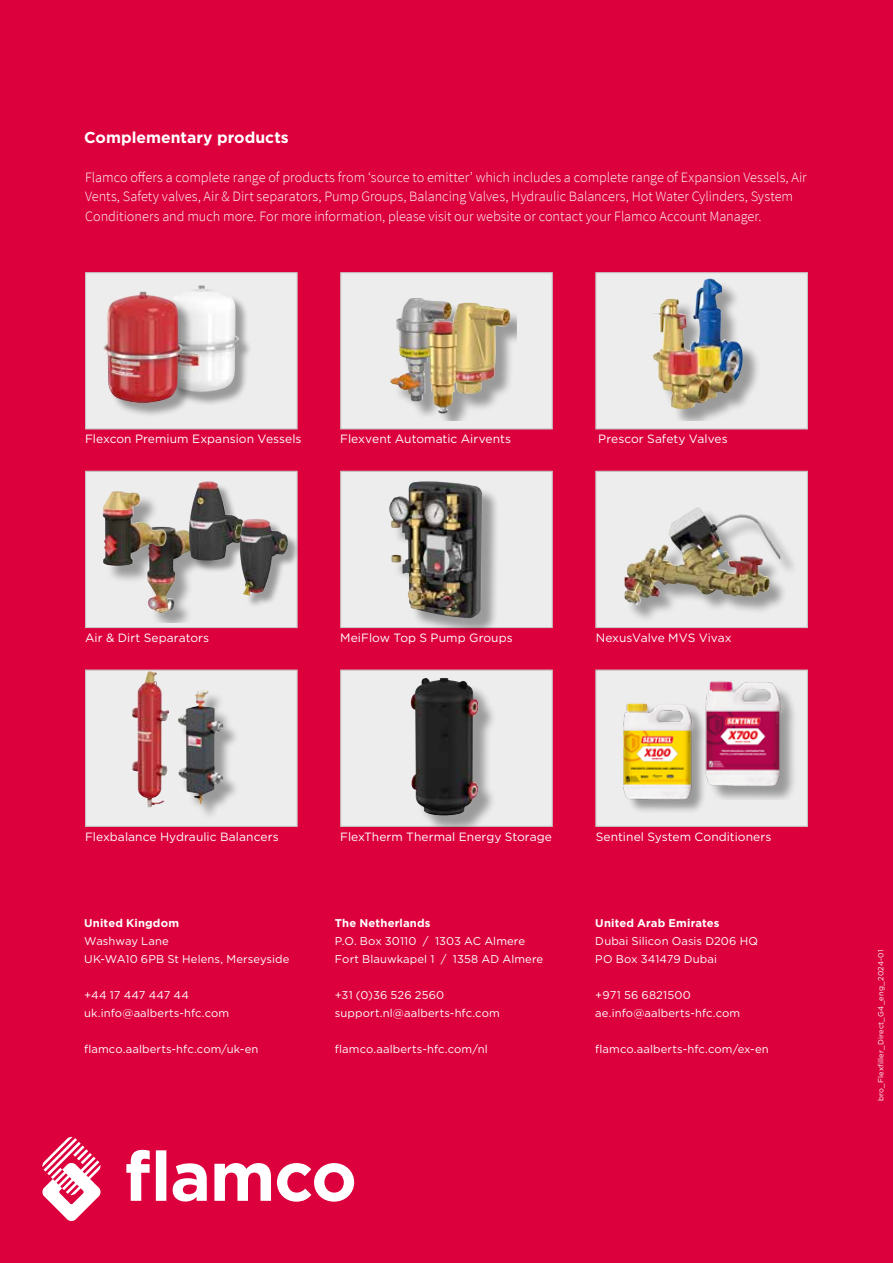
<style>
.page{position:relative;width:893px;height:1263px;background:#dc013d}
.page>*{position:absolute;margin:0;border:0;box-sizing:border-box;transform-origin:0 0}
.t1{font:700 15.75px "Gotham";color:#fff}
.t2{font:300 14.25px/19.5px "Source Sans Pro";color:#fff}
.t3{font:12px "Gotham";letter-spacing:.005em;color:#fff}
.t4{font:11.25px/18px "Gotham";letter-spacing:.01em;color:#fff}
.t5{font:700 11.25px "Gotham";letter-spacing:.01em;color:#fff}
.t6{font:7.5px "Gotham";letter-spacing:.015em;color:#fff}
</style>
<div class="page">
<div style="left:340px;top:669px;width:213px;height:158px;background:#ededed;border:1px solid #c6c6c6"></div>
<div style="left:85px;top:669px;width:213px;height:158px;background:#ededed;border:1px solid #c6c6c6"></div>
<div style="left:340px;top:272px;width:213px;height:157px;background:#ededed;border:1px solid #c6c6c6"></div>
<div style="left:595px;top:272px;width:213px;height:157px;background:#ededed;border:1px solid #c6c6c6"></div>
<div style="left:85px;top:272px;width:213px;height:157px;background:#ededed;border:1px solid #c6c6c6"></div>
<div style="left:595px;top:471px;width:213px;height:157px;background:#ededed;border:1px solid #c6c6c6"></div>
<div style="left:85px;top:471px;width:213px;height:157px;background:#ededed;border:1px solid #c6c6c6"></div>
<div style="left:595px;top:669px;width:213px;height:158px;background:#ededed;border:1px solid #c6c6c6"></div>
<div style="left:340px;top:471px;width:213px;height:157px;background:#ededed;border:1px solid #c6c6c6"></div>
<div style="left:169px;top:288px;width:84px;height:118px;background:#000;opacity:.35"></div>
<img style="left:169px;top:286px;width:70px;height:106px">
<div style="left:105px;top:293px;width:92px;height:125px;background:#000;opacity:.35"></div>
<img style="left:103px;top:292px;width:79px;height:111px">
<div style="left:393px;top:300px;width:123px;height:120px;background:#000;opacity:.35"></div>
<img style="left:390px;top:298px;width:123px;height:116px">
<div style="left:655px;top:281px;width:106px;height:139px;background:#000;opacity:.35"></div>
<img style="left:652px;top:278px;width:91px;height:131px">
<div style="left:150px;top:529px;width:72px;height:94px;background:#000;opacity:.35"></div>
<img style="left:148px;top:529px;width:56px;height:84px">
<div style="left:105px;top:493px;width:80px;height:92px;background:#000;opacity:.35"></div>
<img style="left:103px;top:491px;width:63px;height:75px">
<div style="left:191px;top:483px;width:67px;height:90px;background:#000;opacity:.35"></div>
<img style="left:189px;top:481px;width:56px;height:79px">
<div style="left:242px;top:520px;width:59px;height:88px;background:#000;opacity:.35"></div>
<img style="left:240px;top:518px;width:48px;height:78px">
<div style="left:391px;top:483px;width:108px;height:152px;background:#000;opacity:.35"></div>
<img style="left:389px;top:481px;width:93px;height:137px">
<div style="left:627px;top:509px;width:172px;height:115px;background:#000;opacity:.35"></div>
<img style="left:625px;top:507px;width:72px;height:99px">
<img style="left:132px;top:671px;width:38px;height:136px">
<div style="left:180px;top:691px;width:60px;height:130px;background:#000;opacity:.35"></div>
<img style="left:178px;top:690px;width:45px;height:114px">
<div style="left:626px;top:705px;width:81px;height:109px;background:#e7e7e7"></div>
<img style="left:623px;top:703px;width:79px;height:107px">
<img style="left:686px;top:669px;width:113px;height:130px">
<div style="left:413px;top:681px;width:84px;height:153px;background:#000;opacity:.35"></div>
<img style="left:411px;top:678px;width:68px;height:138px">
<svg style="left:126px;top:1150px;width:40px;height:51px"></svg>
<svg style="left:173px;top:1163px;width:34px;height:38px"></svg>
<svg style="left:214px;top:1163px;width:57px;height:38px"></svg>
<svg style="left:277px;top:1163px;width:77px;height:39px"></svg>
<svg style="left:42px;top:1137px;width:59px;height:84px"></svg>
<h1 class="t1" style="left:84px;top:128px;width:206px">Complementary products</h1>
<p class="t2" style="left:85px;top:167px;width:723px">Flamco offers a complete range of products from ‘source to emitter’ which includes a complete range of Expansion Vessels, Air<br>Vents, Safety valves, Air &amp; Dirt separators, Pump Groups, Balancing Valves, Hydraulic Balancers, Hot Water Cylinders, System<br>Conditioners and much more. For more information, please visit our website or contact your Flamco Account Manager.</p>
<p class="t3" style="left:85px;top:432px;width:218px">Flexcon Premium Expansion Vessels</p>
<p class="t3" style="left:340px;top:432px;width:172px">Flexvent Automatic Airvents</p>
<p class="t3" style="left:598px;top:432px;width:131px">Prescor Safety Valves</p>
<p class="t3" style="left:340px;top:631px;width:174px">MeiFlow Top S Pump Groups</p>
<p class="t3" style="left:85px;top:631px;width:126px">Air &amp; Dirt Separators</p>
<p class="t3" style="left:596px;top:631px;width:138px">NexusValve MVS Vivax</p>
<p class="t3" style="left:85px;top:830px;width:195px">Flexbalance Hydraulic Balancers</p>
<p class="t3" style="left:340px;top:830px;width:213px">FlexTherm Thermal Energy Storage</p>
<p class="t5" style="left:84px;top:916px;width:96px">United Kingdom</p>
<p class="t4" style="left:84px;top:932px;width:207px">Washway Lane<br>UK-WA10 6PB St Helens, Merseyside</p>
<p class="t4" style="left:84px;top:986px;width:147px">+44 17 447 447 44 uk.info@aalberts-hfc.com</p>
<p class="t4" style="left:84px;top:1040px;width:176px">flamco.aalberts-hfc.com/uk-en</p>
<p class="t5" style="left:335px;top:916px;width:97px">The Netherlands</p>
<p class="t4" style="left:335px;top:932px;width:210px">P.O. Box 30110 / 1303 AC Almere<br>Fort Blauwkapel 1 / 1358 AD Almere</p>
<p class="t4" style="left:335px;top:986px;width:166px">+31 (0)36 526 2560 support.nl@aalberts-hfc.com</p>
<p class="t4" style="left:335px;top:1040px;width:154px">flamco.aalberts-hfc.com/nl</p>
<p class="t3" style="left:596px;top:830px;width:177px">Sentinel System Conditioners</p>
<p class="t5" style="left:595px;top:916px;width:126px">United Arab Emirates</p>
<p class="t4" style="left:595px;top:932px;width:164px">Dubai Silicon Oasis D206 HQ<br>PO Box 341479 Dubai</p>
<p class="t4" style="left:595px;top:986px;width:146px">+971 56 6821500 ae.info@aalberts-hfc.com</p>
<p class="t4" style="left:595px;top:1040px;width:175px">flamco.aalberts-hfc.com/ex-en</p>
<p class="t6" style="left:877px;top:1101px;width:153px;rotate:-90deg">bro_Flexfiller_Direct_G4_eng_2024-01</p>
</div>
